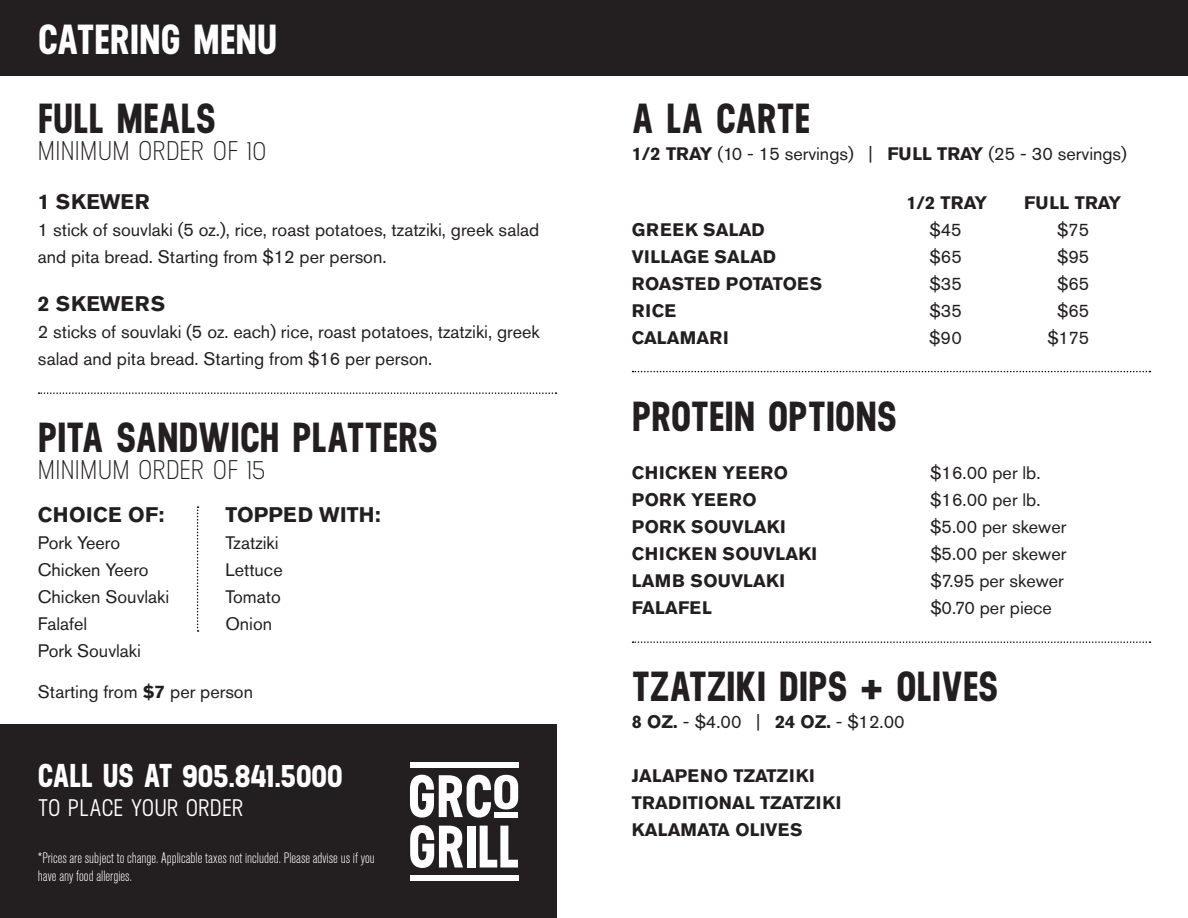
<style>
.page{position:relative;width:1188px;height:918px;background:#fff}
.page>*{position:absolute;margin:0;border:0;box-sizing:border-box;transform-origin:0 0}
.t1{font:700 42px "Neusa";letter-spacing:.005em;color:#231f20}
.t2{font:700 42px "Neusa";letter-spacing:.01em;color:#fff}
.t3{font:700 33px "Neusa";color:#fff}
.t4{font:27px "Neusa";letter-spacing:.01em;color:#231f20}
.t5{font:500 24px "Neusa";color:#fff}
.t6{font:700 21px "Akzidenz Grotesk Pro";letter-spacing:.01em;color:#231f20}
.t7{font:700 21px "Akzidenz Grotesk Pro";letter-spacing:.03em;color:#231f20}
.t8{font:18px/27px "Akzidenz Grotesk Pro";color:#231f20}
.t9{font:700 18px/27px "Akzidenz Grotesk Pro";letter-spacing:.01em;color:#231f20}
.t10{font:700 18px "Akzidenz Grotesk Pro";letter-spacing:.03em;color:#231f20}
.t11{font:300 condensed 15px/18px "Akzidenz Grotesk Pro";color:#fff}
.s1{font-weight:700}
</style>
<div class="page">
<div style="left:0;top:0;width:1188px;height:76px;background:#231f20"></div>
<svg style="left:633px;top:371px;width:517px;height:1px"></svg>
<svg style="left:633px;top:641px;width:517px;height:2px"></svg>
<div style="left:0;top:725px;width:556px;height:193px;background:#231f20"></div>
<svg style="left:410px;top:775px;width:108px;height:43px"></svg>
<div style="left:494px;top:813px;width:24px;height:5px;background:#fff"></div>
<svg style="left:410px;top:825px;width:53px;height:43px"></svg>
<div style="left:467px;top:826px;width:8px;height:41px;background:#fff"></div>
<svg style="left:480px;top:826px;width:38px;height:41px"></svg>
<div style="left:410px;top:875px;width:108px;height:6px;background:#fff"></div>
<div style="left:410px;top:762px;width:108px;height:5px;background:#fff"></div>
<svg style="left:39px;top:392px;width:517px;height:2px"></svg>
<svg style="left:197px;top:506px;width:2px;height:126px"></svg>
<h1 class="t2" style="left:38px;top:9px;width:241px">CATERING MENU</h1>
<h1 class="t1" style="left:38px;top:89px;width:179px">FULL MEALS</h1>
<h3 class="t4" style="left:38px;top:135px;width:230px">MINIMUM ORDER OF 10</h3>
<p class="t6" style="left:38px;top:188px;width:114px">1 SKEWER</p>
<p class="t8" style="left:38px;top:216px;width:503px">1 stick of souvlaki (5 oz.), rice, roast potatoes, tzatziki, greek salad and pita bread. Starting from $12 per person.</p>
<p class="t7" style="left:38px;top:290px;width:129px">2 SKEWERS</p>
<p class="t8" style="left:38px;top:319px;width:503px">2 sticks of souvlaki (5 oz. each) rice, roast potatoes, tzatziki, greek salad and pita bread. Starting from $16 per person.</p>
<h1 class="t1" style="left:38px;top:408px;width:401px">PITA SANDWICH PLATTERS</h1>
<h3 class="t4" style="left:38px;top:454px;width:229px">MINIMUM ORDER OF 15</h3>
<p class="t6" style="left:38px;top:501px;width:128px">CHOICE OF:</p>
<p class="t8" style="left:38px;top:529px;width:133px">Pork Yeero<br>Chicken Yeero<br>Chicken Souvlaki<br>Falafel<br>Pork Souvlaki</p>
<p class="t6" style="left:225px;top:501px;width:157px">TOPPED WITH:</p>
<p class="t8" style="left:225px;top:529px;width:59px">Tzatziki<br>Lettuce<br>Tomato<br>Onion</p>
<p class="t8" style="left:38px;top:678px;width:217px">Starting from <span class="s1">$7</span> per person</p>
<h2 class="t3" style="left:38px;top:752px;width:306px">CALL US AT 905.841.5000</h2>
<h3 class="t5" style="left:38px;top:793px;width:207px">TO PLACE YOUR ORDER</h3>
<p class="t11" style="left:38px;top:848px;width:339px">*Prices are subject to change. Applicable taxes not included. Please advise us if you have any food allergies.</p>
<h1 class="t1" style="left:632px;top:89px;width:179px">A LA CARTE</h1>
<p class="t8" style="left:632px;top:140px;width:497px"><span class="s1">1/2 TRAY</span> (10 - 15 servings) | <span class="s1">FULL TRAY</span> (25 - 30 servings)</p>
<p class="t9" style="left:906px;top:189px;width:82px">1/2 TRAY</p>
<p class="t9" style="left:1024px;top:189px;width:99px">FULL TRAY</p>
<p class="t10" style="left:632px;top:218px;width:134px">GREEK SALAD</p>
<p class="t8" style="left:930px;top:216px;width:34px">$45</p>
<p class="t8" style="left:1057px;top:216px;width:34px">$75</p>
<p class="t9" style="left:632px;top:243px;width:146px">VILLAGE SALAD</p>
<p class="t8" style="left:930px;top:243px;width:34px">$65</p>
<p class="t8" style="left:1057px;top:243px;width:34px">$95</p>
<p class="t9" style="left:632px;top:270px;width:192px">ROASTED POTATOES</p>
<p class="t8" style="left:930px;top:270px;width:34px">$35</p>
<p class="t8" style="left:1057px;top:270px;width:34px">$65</p>
<p class="t9" style="left:632px;top:297px;width:46px">RICE</p>
<p class="t8" style="left:930px;top:297px;width:34px">$35</p>
<p class="t8" style="left:1057px;top:297px;width:34px">$65</p>
<p class="t9" style="left:632px;top:324px;width:98px">CALAMARI</p>
<p class="t8" style="left:929px;top:324px;width:34px">$90</p>
<p class="t8" style="left:1047px;top:324px;width:43px">$175</p>
<h1 class="t1" style="left:632px;top:387px;width:266px">PROTEIN OPTIONS</h1>
<p class="t10" style="left:632px;top:461px;width:158px">CHICKEN YEERO</p>
<p class="t8" style="left:930px;top:460px;width:112px">$16.00 per lb.</p>
<p class="t10" style="left:632px;top:488px;width:126px">PORK YEERO</p>
<p class="t8" style="left:930px;top:487px;width:112px">$16.00 per lb.</p>
<p class="t9" style="left:632px;top:513px;width:155px">PORK SOUVLAKI</p>
<p class="t8" style="left:930px;top:514px;width:138px">$5.00 per skewer</p>
<p class="t9" style="left:632px;top:540px;width:187px">CHICKEN SOUVLAKI</p>
<p class="t8" style="left:930px;top:541px;width:138px">$5.00 per skewer</p>
<p class="t9" style="left:632px;top:567px;width:155px">LAMB SOUVLAKI</p>
<p class="t8" style="left:930px;top:568px;width:135px">$7.95 per skewer</p>
<p class="t9" style="left:632px;top:594px;width:81px">FALAFEL</p>
<p class="t8" style="left:930px;top:595px;width:123px">$0.70 per piece</p>
<h1 class="t1" style="left:632px;top:657px;width:368px">TZATZIKI DIPS + OLIVES</h1>
<p class="t8" style="left:632px;top:709px;width:274px"><span class="s1">8 OZ.</span> - $4.00 | <span class="s1">24 OZ.</span> - $12.00</p>
<p class="t9" style="left:632px;top:762px;width:211px">JALAPENO TZATZIKI<br>TRADITIONAL TZATZIKI<br>KALAMATA OLIVES</p>
</div>
